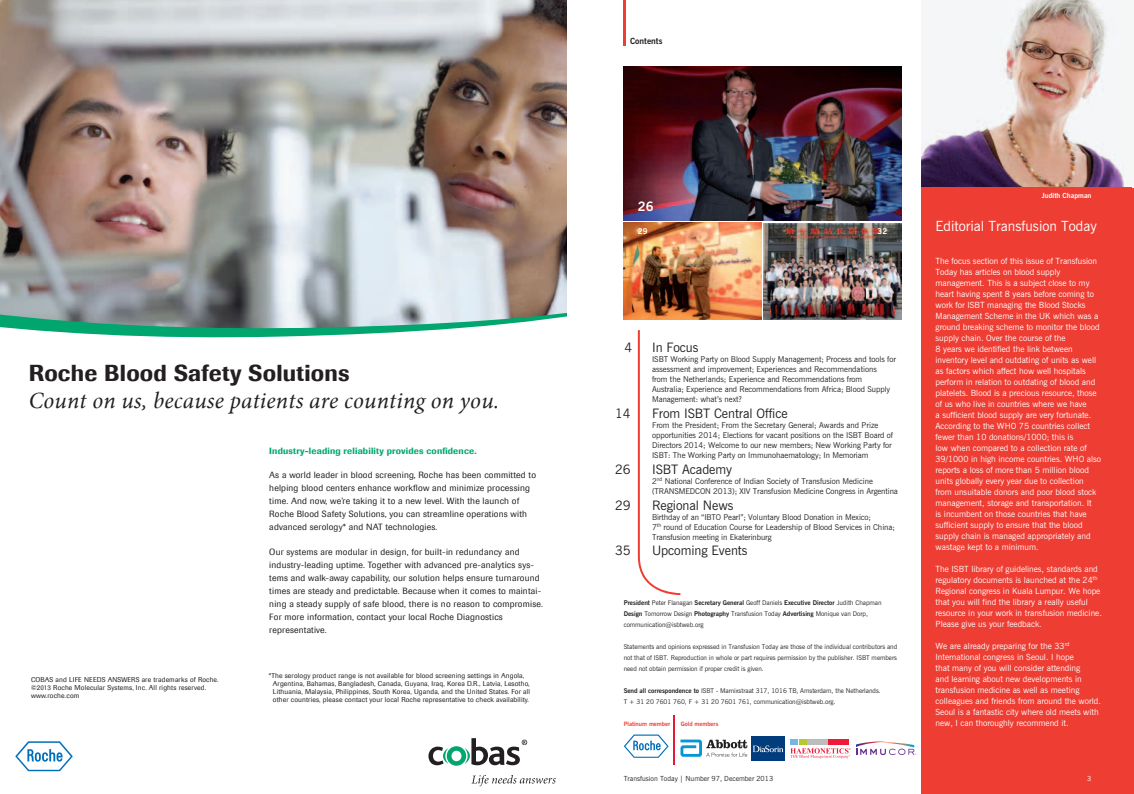
<style>
.page{position:relative;width:1134px;height:794px;background:#fff}
.page>*{position:absolute;margin:0;border:0;box-sizing:border-box;transform-origin:0 0}
.t1{font:italic 23px "Minion";letter-spacing:.01em;color:#231f20}
.t2{font:500 23px "Imago";letter-spacing:.01em;color:#231f20}
.t3{font:14px "News Gothic BT";color:#fff}
.t4{font:13px "News Gothic BT";letter-spacing:-.005em;color:#231f20}
.t5{font:700 13px "News Gothic BT";color:#fff}
.t6{font:9px/13px "Imago";letter-spacing:.02em;color:#231f20}
.t7{font:500 9px "Imago";letter-spacing:.02em;color:#00a66e}
.t8{font:8.5px/11px "News Gothic BT";color:#fff}
.t9{font:700 8.5px "News Gothic BT";color:#231f20}
.t10{font:8px/10px "News Gothic BT";letter-spacing:-.005em;color:#231f20}
.t11{font:700 8px "News Gothic BT";color:#fff}
.t12{font:7px/8px "Imago";letter-spacing:.02em;color:#231f20}
.t13{font:7px "News Gothic BT";color:#231f20}
.t14{font:700 7px "News Gothic BT";color:#fff}
.t15{font:7px "News Gothic BT";color:#fff}
.t16{font:6.5px/11px "News Gothic BT";letter-spacing:-.005em;color:#231f20}
.t17{font:700 6px "News Gothic BT";color:#ee3e34}
.s1{font-weight:700}
</style>
<div class="page">
<div style="left:921px;top:0;width:211px;height:188px;background:#f5f7f7"></div>
<img style="left:921px;top:0;width:203px;height:187px">
<div style="left:921px;top:187px;width:213px;height:607px;background:#ee3e34"></div>
<hr style="left:624px;top:0;width:2px;height:45px;background:#ee3e34">
<hr style="left:1132px;top:0;width:2px;height:187px;background:#f5f7f7">
<img style="left:624px;top:66px;width:277px;height:154px">
<img style="left:764px;top:224px;width:137px;height:95px">
<img style="left:0;top:0;width:567px;height:304px">
<svg style="left:15px;top:741px;width:58px;height:30px"></svg>
<svg style="left:428px;top:738px;width:99px;height:27px"></svg>
<svg style="left:0;top:304px;width:567px;height:34px"></svg>
<svg style="left:471px;top:775px;width:85px;height:12px"></svg>
<svg style="left:638px;top:330px;width:42px;height:265px"></svg>
<svg style="left:624px;top:734px;width:45px;height:24px"></svg>
<svg style="left:680px;top:739px;width:67px;height:18px"></svg>
<div style="left:751px;top:736px;width:33px;height:25px;background:#013d7d"></div>
<svg style="left:753px;top:745px;width:30px;height:7px"></svg>
<hr style="left:673px;top:715px;width:1px;height:50px;background:#e51836">
<svg style="left:790px;top:739px;width:126px;height:19px"></svg>
<img style="left:624px;top:222px;width:138px;height:97px">
<h1 class="t2" style="left:29px;top:358px;width:322px">Roche Blood Safety Solutions</h1>
<h1 class="t1" style="left:29px;top:384px;width:472px">Count on us, because patients are counting on you.</h1>
<p class="t12" style="left:31px;top:675px;width:189px">COBAS and LIFE NEEDS ANSWERS are trademarks of Roche. ©2013 Roche Molecular Systems, Inc. All rights reserved. www.roche.com</p>
<p class="t7" style="left:269px;top:445px;width:209px">Industry-leading reliability provides confidence.</p>
<p class="t6" style="left:269px;top:469px;width:268px">As a world leader in blood screening, Roche has been committed to helping blood centers enhance workflow and minimize processing time. And now, we’re taking it to a new level. With the launch of Roche Blood Safety Solutions, you can streamline operations with advanced serology* and NAT technologies.</p>
<p class="t6" style="left:269px;top:545px;width:275px">Our systems are modular in design, for built-in redundancy and industry-leading uptime. Together with advanced pre-analytics sys&shy;tems and walk-away capability, our solution helps ensure turnaround times are steady and predictable. Because when it comes to maintai&shy;ning a steady supply of safe blood, there is no reason to compromise.<br>For more information, contact your local Roche Diagnostics representative.</p>
<p class="t12" style="left:273px;top:671px;width:259px;text-indent:-4px">*The serology product range is not available for blood screening settings in Angola, Argentina, Bahamas, Bangladesh, Canada, Guyana, Iraq, Korea D.R., Latvia, Lesotho, Lithuania, Malaysia, Philippines, South Korea, Uganda, and the United States. For all other countries, please contact your local Roche representative to check availability.</p>
<p class="t9" style="left:630px;top:36px;width:34px">Contents</p>
<h3 class="t5" style="left:638px;top:198px;width:17px">26</h3>
<p class="t11" style="left:638px;top:226px;width:11px">29</p>
<p class="t11" style="left:878px;top:226px;width:11px">32</p>
<h3 class="t4" style="left:624px;top:339px;width:9px">4</h3>
<h3 class="t4" style="left:652px;top:339px;width:48px">In Focus</h3>
<p class="t10" style="left:652px;top:354px;width:246px">ISBT Working Party on Blood Supply Management; Process and tools for assessment and improvement; Experiences and Recommendations<br>from the Netherlands; Experience and Recommendations from<br>Australia; Experience and Recommendations from Africa; Blood Supply Management: what’s next?</p>
<h3 class="t4" style="left:615px;top:405px;width:17px">14</h3>
<h3 class="t4" style="left:652px;top:405px;width:137px">From ISBT Central Office</h3>
<p class="t10" style="left:652px;top:420px;width:242px">From the President; From the Secretary General; Awards and Prize opportunities 2014; Elections for vacant positions on the ISBT Board of Directors 2014; Welcome to our new members; New Working Party for ISBT: The Working Party on Immunohaematology; In Memoriam</p>
<h3 class="t4" style="left:615px;top:461px;width:17px">26</h3>
<h3 class="t4" style="left:652px;top:461px;width:82px">ISBT Academy</h3>
<p class="t10" style="left:652px;top:476px;width:247px">2<sup>nd</sup> National Conference of Indian Society of Transfusion Medicine (TRANSMEDCON 2013); XIV Transfusion Medicine Congress in Argentina</p>
<h3 class="t4" style="left:615px;top:497px;width:17px">29</h3>
<h3 class="t4" style="left:652px;top:497px;width:83px">Regional News</h3>
<p class="t10" style="left:652px;top:511px;width:244px">Birthday of an “IBTO Pearl”; Voluntary Blood Donation in Mexico;<br>7<sup>th</sup> round of Education Course for Leadership of Blood Services in China;<br>Transfusion meeting in Ekaterinburg</p>
<h3 class="t4" style="left:615px;top:542px;width:17px">35</h3>
<h3 class="t4" style="left:652px;top:542px;width:97px">Upcoming Events</h3>
<p class="t16" style="left:624px;top:597px;width:259px"><span class="s1">President</span> Peter Flanagan <span class="s1">Secretary General</span> Geoff Daniels <span class="s1">Executive Director</span> Judith Chapman<br><span class="s1">Design</span> Tomorrow Design <span class="s1">Photography</span> Transfusion Today <span class="s1">Advertising</span> Monique van Dorp, communication@isbtweb.org</p>
<p class="t16" style="left:624px;top:641px;width:275px;text-align:justify">Statements and opinions expressed in Transfusion Today are those of the individual contributors and not that of ISBT. Reproduction in whole or part requires permission by the publisher. ISBT members need not obtain permission if proper credit is given.</p>
<p class="t16" style="left:624px;top:685px;width:259px"><span class="s1">Send all correspondence to</span> ISBT - Marnixstraat 317, 1016 TB, Amsterdam, the Netherlands.<br>T + 31 20 7601 760, F + 31 20 7601 761, communication@isbtweb.org.</p>
<p class="t17" style="left:624px;top:720px;width:48px">Platinum member</p>
<p class="t17" style="left:681px;top:720px;width:39px">Gold members</p>
<p class="t14" style="left:1042px;top:191px;width:51px">Judith Chapman</p>
<h2 class="t3" style="left:935px;top:218px;width:163px">Editorial Transfusion Today</h2>
<p class="t8" style="left:935px;top:255px;width:167px">The focus section of this issue of Transfusion Today has articles on blood supply management. This is a subject close to my heart having spent 8 years before coming to work for ISBT managing the Blood Stocks Management Scheme in the UK which was a ground breaking scheme to monitor the blood supply chain. Over the course of the<br>8 years we identified the link between inventory level and outdating of units as well as factors which affect how well hospitals perform in relation to outdating of blood and platelets. Blood is a precious resource, those of us who live in countries where we have<br>a sufficient blood supply are very fortunate.<br>According to the WHO 75 countries collect fewer than 10 donations/1000; this is<br>low when compared to a collection rate of 39/1000 in high income countries. WHO also reports a loss of more than 5 million blood units globally every year due to collection from unsuitable donors and poor blood stock management, storage and transportation. It<br>is incumbent on those countries that have sufficient supply to ensure that the blood supply chain is managed appropriately and wastage kept to a minimum.</p>
<p class="t8" style="left:935px;top:563px;width:168px">The ISBT library of guidelines, standards and regulatory documents is launched at the 24<sup>th </sup>Regional congress in Kuala Lumpur. We hope that you will find the library a really useful resource in your work in transfusion medicine.<br>Please give us your feedback.</p>
<p class="t8" style="left:935px;top:640px;width:167px">We are already preparing for the 33<sup>rd </sup>International congress in Seoul. I hope<br>that many of you will consider attending<br>and learning about new developments in transfusion medicine as well as meeting colleagues and friends from around the world.<br>Seoul is a fantastic city where old meets with new, I can thoroughly recommend it.</p>
<p class="t13" style="left:624px;top:774px;width:151px">Transfusion Today | Number 97, December 2013</p>
<p class="t15" style="left:1087px;top:774px;width:6px">3</p>
</div>
